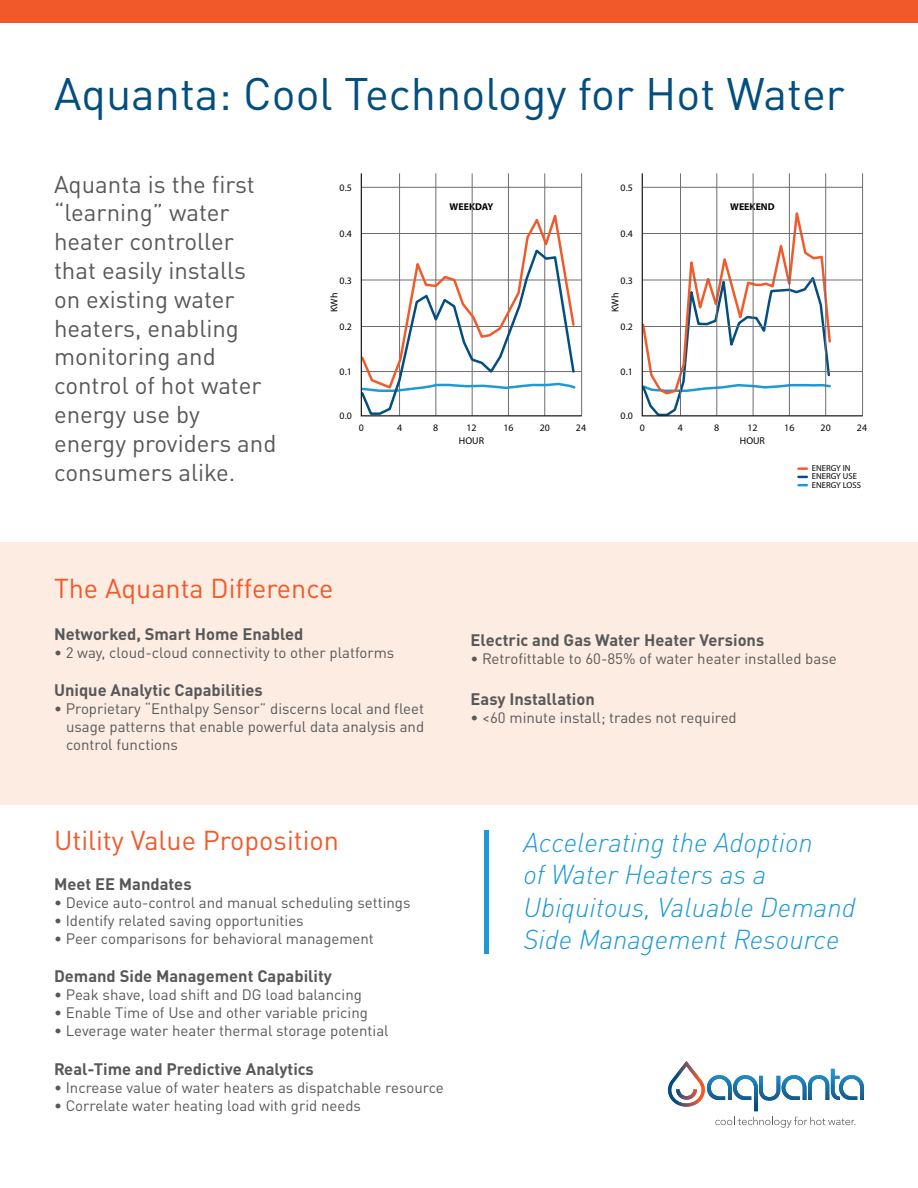
<style>
.page{position:relative;width:918px;height:1188px;background:#fff}
.page>*{position:absolute;margin:0;border:0;box-sizing:border-box;transform-origin:0 0}
.t1{font:45px "DIN Pro";color:#024e7f}
.t2{font:italic 300 27px/32.4px "DIN Pro";color:#1d99d6}
.t3{font:27px "DIN Pro";color:#f15929}
.t4{font:24px/28.8px "DIN Pro";color:#57585a}
.t5{font:700 16.5px "DIN Pro";color:#57585a}
.t6{font:15px/18px "DIN Pro";color:#57585a;text-align:justify}
.t7{font:9.9px/13.6px "Myriad Pro";color:#040503;text-align:center}
.t8{font:700 9.9px "Myriad Pro";color:#040503}
.t9{font:8.7px/8.7px "Myriad Pro";color:#040503}
</style>
<div class="page">
<div style="left:0;top:542px;width:918px;height:263px;background:#fdece1"></div>
<div style="left:0;top:0;width:918px;height:22px;background:#f15929"></div>
<svg style="left:641px;top:173px;width:222px;height:244px"></svg>
<svg style="left:360px;top:173px;width:223px;height:244px"></svg>
<svg style="left:798px;top:484px;width:9px;height:2px"></svg>
<svg style="left:798px;top:476px;width:9px;height:2px"></svg>
<svg style="left:798px;top:467px;width:9px;height:3px"></svg>
<div style="left:484px;top:830px;width:5px;height:123px;background:#1d99d6"></div>
<svg style="left:668px;top:1061px;width:196px;height:50px"></svg>
<svg style="left:715px;top:1117px;width:140px;height:11px"></svg>
<h1 class="t1" style="left:54px;top:58px;width:792px">Aquanta: Cool Technology for Hot Water</h1>
<h3 class="t4" style="left:54px;top:167px;width:224px">Aquanta is the first “learning” water heater controller that easily installs on existing water heaters, enabling monitoring and control of hot water energy use by energy providers and consumers alike.</h3>
<p class="t7" style="left:340px;top:181px;width:14px">0.5</p>
<p class="t7" style="left:621px;top:181px;width:14px">0.5</p>
<p class="t8" style="left:450px;top:200px;width:45px">WEEKDAY</p>
<p class="t8" style="left:730px;top:200px;width:46px">WEEKEND</p>
<p class="t7" style="left:340px;top:227px;width:14px">0.4</p>
<p class="t7" style="left:621px;top:227px;width:14px">0.4</p>
<p class="t7" style="left:340px;top:273px;width:14px">0.3</p>
<p class="t7" style="left:621px;top:273px;width:14px">0.3</p>
<p class="t7" style="left:327px;top:312px;width:21px;rotate:-90deg">KWh</p>
<p class="t7" style="left:608px;top:312px;width:21px;rotate:-90deg">KWh</p>
<p class="t7" style="left:340px;top:320px;width:14px">0.2</p>
<p class="t7" style="left:621px;top:320px;width:14px">0.2</p>
<p class="t7" style="left:340px;top:365px;width:14px">0.1</p>
<p class="t7" style="left:621px;top:365px;width:14px">0.1</p>
<p class="t7" style="left:340px;top:409px;width:14px">0.0</p>
<p class="t7" style="left:621px;top:409px;width:14px">0.0</p>
<p class="t7" style="left:359px;top:421px;width:7px">0</p>
<p class="t7" style="left:397px;top:421px;width:7px">4</p>
<p class="t7" style="left:433px;top:421px;width:7px">8</p>
<p class="t7" style="left:459px;top:421px;width:27px">12<br>HOUR</p>
<p class="t7" style="left:503px;top:421px;width:12px">16</p>
<p class="t7" style="left:540px;top:421px;width:12px">20</p>
<p class="t7" style="left:576px;top:421px;width:12px">24</p>
<p class="t7" style="left:640px;top:421px;width:7px">0</p>
<p class="t7" style="left:678px;top:421px;width:7px">4</p>
<p class="t7" style="left:714px;top:421px;width:7px">8</p>
<p class="t7" style="left:740px;top:421px;width:27px">12<br>HOUR</p>
<p class="t7" style="left:784px;top:421px;width:12px">16</p>
<p class="t7" style="left:821px;top:421px;width:12px">20</p>
<p class="t7" style="left:857px;top:421px;width:12px">24</p>
<p class="t9" style="left:812px;top:463px;width:51px">ENERGY IN<br>ENERGY USE<br>ENERGY LOSS</p>
<h2 class="t3" style="left:54px;top:567px;width:281px">The Aquanta Difference</h2>
<p class="t5" style="left:54px;top:620px;width:251px">Networked, Smart Home Enabled</p>
<p class="t6" style="left:54px;top:642px;width:342px">• 2 way, cloud-cloud connectivity to other platforms</p>
<p class="t5" style="left:54px;top:676px;width:210px">Unique Analytic Capabilities</p>
<p class="t6" style="left:66px;top:698px;width:360px;text-indent:-12px">• Proprietary “Enthalpy Sensor” discerns local and fleet usage patterns that enable powerful data analysis and control functions</p>
<p class="t5" style="left:471px;top:626px;width:295px">Electric and Gas Water Heater Versions</p>
<p class="t6" style="left:471px;top:648px;width:368px">• Retrofittable to 60-85% of water heater installed base</p>
<p class="t5" style="left:471px;top:686px;width:126px">Easy Installation</p>
<p class="t6" style="left:471px;top:707px;width:268px">• &lt;60 minute install; trades not required</p>
<h2 class="t3" style="left:54px;top:819px;width:287px">Utility Value Proposition</h2>
<p class="t5" style="left:54px;top:870px;width:139px">Meet EE Mandates</p>
<p class="t6" style="left:54px;top:892px;width:358px">• Device auto-control and manual scheduling settings</p>
<p class="t6" style="left:54px;top:910px;width:251px">• Identify related saving opportunities</p>
<p class="t6" style="left:54px;top:928px;width:321px">• Peer comparisons for behavioral management</p>
<p class="t5" style="left:54px;top:962px;width:280px">Demand Side Management Capability</p>
<p class="t6" style="left:54px;top:984px;width:309px">• Peak shave, load shift and DG load balancing</p>
<p class="t6" style="left:54px;top:1002px;width:315px">• Enable Time of Use and other variable pricing</p>
<p class="t6" style="left:54px;top:1020px;width:336px">• Leverage water heater thermal storage potential</p>
<p class="t5" style="left:54px;top:1056px;width:261px">Real-Time and Predictive Analytics</p>
<p class="t6" style="left:54px;top:1078px;width:391px">• Increase value of water heaters as dispatchable resource</p>
<p class="t6" style="left:54px;top:1096px;width:309px">• Correlate water heating load with grid needs</p>
<h2 class="t2" style="left:524px;top:824px;width:334px">Accelerating the Adoption<br>of Water Heaters as a<br>Ubiquitous, Valuable Demand<br>Side Management Resource</h2>
</div>
